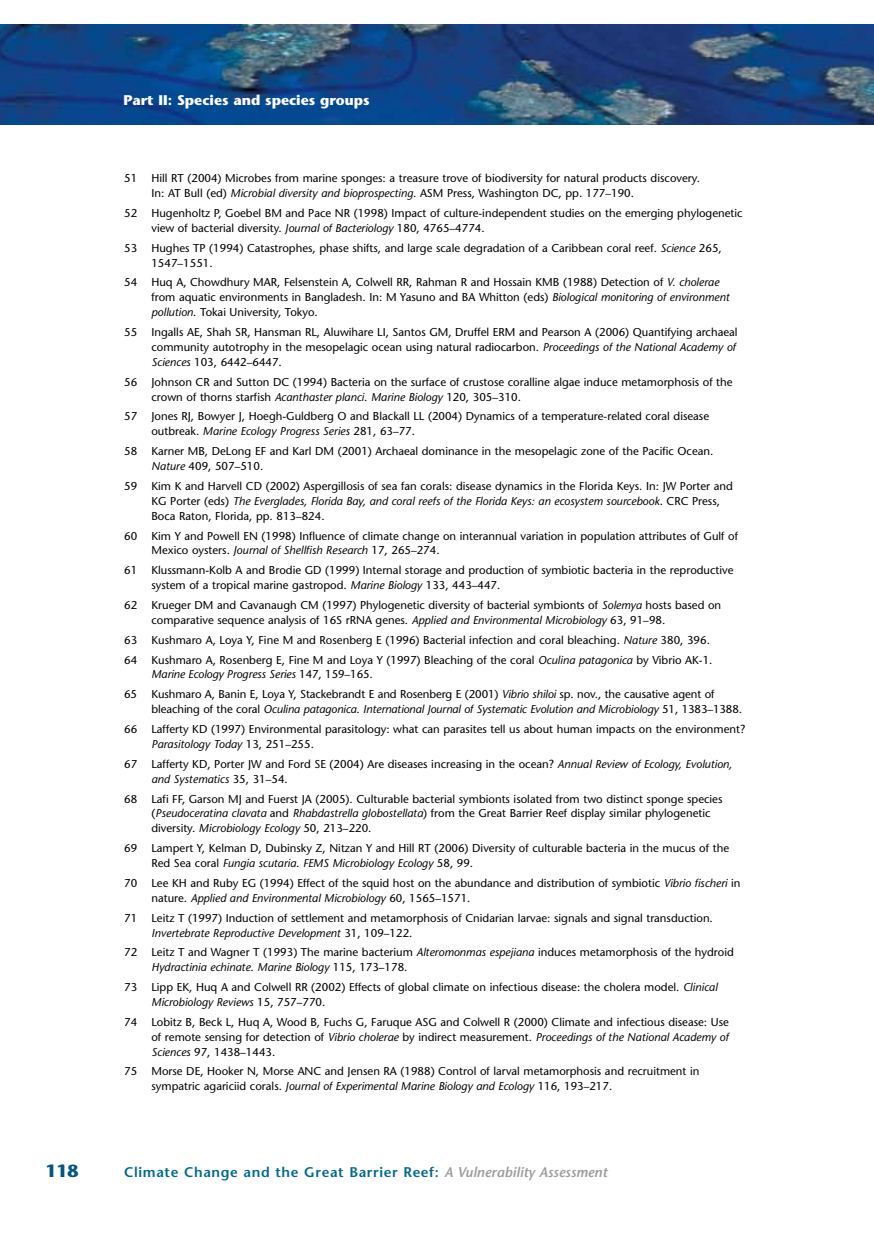
<style>
.page{position:relative;width:874px;height:1241px;background:#fff}
.page>*{position:absolute;margin:0;border:0;box-sizing:border-box;transform-origin:0 0}
.t1{font:700 17.5px "Stone Sans";color:#005782}
.t2{font:600 14px "Stone Sans";letter-spacing:.045em;color:#006a8d}
.t3{font:700 14px "Stone Sans";color:#fff}
.t4{font:11.38px/14.9px "Stone Sans";color:#000}
.s1{font-style:italic}
.s2{font-style:italic;color:#9c9d9f}
</style>
<div class="page">
<img style="left:0;top:25px;width:874px;height:99px">
<p class="t3" style="left:123px;top:92px;width:248px">Part II: Species and species groups</p>
<p class="t4" style="left:124px;top:171px;width:15px">51</p>
<p class="t4" style="left:151px;top:171px;width:550px">Hill RT (2004) Microbes from marine sponges: a treasure trove of biodiversity for natural products discovery.<br>In: AT Bull (ed) <span class="s1">Microbial diversity and bioprospecting</span>. ASM Press, Washington DC, pp. 177–190.</p>
<p class="t4" style="left:124px;top:205px;width:15px">52</p>
<p class="t4" style="left:151px;top:205px;width:592px">Hugenholtz P, Goebel BM and Pace NR (1998) Impact of culture-independent studies on the emerging phylogenetic view of bacterial diversity. <span class="s1">Journal of Bacteriology</span> 180, 4765–4774.</p>
<p class="t4" style="left:124px;top:240px;width:15px">53</p>
<p class="t4" style="left:151px;top:240px;width:571px">Hughes TP (1994) Catastrophes, phase shifts, and large scale degradation of a Caribbean coral reef. <span class="s1">Science</span> 265,<br>1547–1551.</p>
<p class="t4" style="left:124px;top:275px;width:15px">54</p>
<p class="t4" style="left:151px;top:275px;width:579px">Huq A, Chowdhury MAR, Felsenstein A, Colwell RR, Rahman R and Hossain KMB (1988) Detection of <span class="s1">V. cholerae </span>from aquatic environments in Bangladesh. In: M Yasuno and BA Whitton (eds) <span class="s1">Biological monitoring of environment pollution</span>. Tokai University, Tokyo.</p>
<p class="t4" style="left:124px;top:324px;width:15px">55</p>
<p class="t4" style="left:151px;top:324px;width:587px">Ingalls AE, Shah SR, Hansman RL, Aluwihare LI, Santos GM, Druffel ERM and Pearson A (2006) Quantifying archaeal community autotrophy in the mesopelagic ocean using natural radiocarbon. <span class="s1">Proceedings of the National Academy of<br>Sciences</span> 103, 6442–6447.</p>
<p class="t4" style="left:124px;top:374px;width:15px">56</p>
<p class="t4" style="left:151px;top:374px;width:582px">Johnson CR and Sutton DC (1994) Bacteria on the surface of crustose coralline algae induce metamorphosis of the crown of thorns starfish <span class="s1">Acanthaster planci</span>. <span class="s1">Marine Biology</span> 120, 305–310.</p>
<p class="t4" style="left:124px;top:409px;width:15px">57</p>
<p class="t4" style="left:151px;top:409px;width:559px">Jones RJ, Bowyer J, Hoegh-Guldberg O and Blackall LL (2004) Dynamics of a temperature-related coral disease outbreak. <span class="s1">Marine Ecology Progress Series</span> 281, 63–77.</p>
<p class="t4" style="left:124px;top:444px;width:15px">58</p>
<p class="t4" style="left:151px;top:444px;width:563px">Karner MB, DeLong EF and Karl DM (2001) Archaeal dominance in the mesopelagic zone of the Pacific Ocean.<br><span class="s1">Nature</span> 409, 507–510.</p>
<p class="t4" style="left:124px;top:478px;width:15px">59</p>
<p class="t4" style="left:151px;top:478px;width:582px">Kim K and Harvell CD (2002) Aspergillosis of sea fan corals: disease dynamics in the Florida Keys. In: JW Porter and<br>KG Porter (eds) <span class="s1">The Everglades, Florida Bay, and coral reefs of the Florida Keys: an ecosystem sourcebook</span>. CRC Press,<br>Boca Raton, Florida, pp. 813–824.</p>
<p class="t4" style="left:124px;top:528px;width:15px">60</p>
<p class="t4" style="left:151px;top:528px;width:588px">Kim Y and Powell EN (1998) Influence of climate change on interannual variation in population attributes of Gulf of<br>Mexico oysters. <span class="s1">Journal of Shellfish Research</span> 17, 265–274.</p>
<p class="t4" style="left:124px;top:563px;width:15px">61</p>
<p class="t4" style="left:151px;top:563px;width:583px">Klussmann-Kolb A and Brodie GD (1999) Internal storage and production of symbiotic bacteria in the reproductive system of a tropical marine gastropod. <span class="s1">Marine Biology</span> 133, 443–447.</p>
<p class="t4" style="left:124px;top:597px;width:15px">62</p>
<p class="t4" style="left:151px;top:597px;width:571px">Krueger DM and Cavanaugh CM (1997) Phylogenetic diversity of bacterial symbionts of <span class="s1">Solemya</span> hosts based on comparative sequence analysis of 16S rRNA genes. <span class="s1">Applied and Environmental Microbiology</span> 63, 91–98.</p>
<p class="t4" style="left:124px;top:632px;width:15px">63</p>
<p class="t4" style="left:151px;top:632px;width:559px">Kushmaro A, Loya Y, Fine M and Rosenberg E (1996) Bacterial infection and coral bleaching. <span class="s1">Nature</span> 380, 396.</p>
<p class="t4" style="left:124px;top:652px;width:15px">64</p>
<p class="t4" style="left:151px;top:652px;width:562px">Kushmaro A, Rosenberg E, Fine M and Loya Y (1997) Bleaching of the coral <span class="s1">Oculina patagonica</span> by Vibrio AK-1.<br><span class="s1">Marine Ecology Progress Series</span> 147, 159–165.</p>
<p class="t4" style="left:124px;top:686px;width:14px">65</p>
<p class="t4" style="left:151px;top:686px;width:592px">Kushmaro A, Banin E, Loya Y, Stackebrandt E and Rosenberg E (2001) <span class="s1">Vibrio shiloi</span> sp. nov., the causative agent of bleaching of the coral <span class="s1">Oculina patagonica</span>. <span class="s1">International Journal of Systematic Evolution and Microbiology</span> 51, 1383–1388.</p>
<p class="t4" style="left:124px;top:721px;width:15px">66</p>
<p class="t4" style="left:151px;top:721px;width:595px">Lafferty KD (1997) Environmental parasitology: what can parasites tell us about human impacts on the environment?<br><span class="s1">Parasitology Today</span> 13, 251–255.</p>
<p class="t4" style="left:124px;top:756px;width:15px">67</p>
<p class="t4" style="left:151px;top:756px;width:582px">Lafferty KD, Porter JW and Ford SE (2004) Are diseases increasing in the ocean? <span class="s1">Annual Review of Ecology, Evolution, and Systematics</span> 35, 31–54.</p>
<p class="t4" style="left:124px;top:791px;width:15px">68</p>
<p class="t4" style="left:151px;top:791px;width:572px">Lafi FF, Garson MJ and Fuerst JA (2005). Culturable bacterial symbionts isolated from two distinct sponge species (<span class="s1">Pseudoceratina clavata</span> and <span class="s1">Rhabdastrella globostellata</span>) from the Great Barrier Reef display similar phylogenetic diversity. <span class="s1">Microbiology Ecology</span> 50, 213–220.</p>
<p class="t4" style="left:124px;top:840px;width:15px">69</p>
<p class="t4" style="left:151px;top:840px;width:579px">Lampert Y, Kelman D, Dubinsky Z, Nitzan Y and Hill RT (2006) Diversity of culturable bacteria in the mucus of the<br>Red Sea coral <span class="s1">Fungia scutaria</span>. <span class="s1">FEMS Microbiology Ecology</span> 58, 99.</p>
<p class="t4" style="left:124px;top:875px;width:15px">70</p>
<p class="t4" style="left:151px;top:875px;width:590px">Lee KH and Ruby EG (1994) Effect of the squid host on the abundance and distribution of symbiotic <span class="s1">Vibrio fischeri</span> in nature. <span class="s1">Applied and Environmental Microbiology</span> 60, 1565–1571.</p>
<p class="t4" style="left:124px;top:910px;width:15px">71</p>
<p class="t4" style="left:151px;top:910px;width:562px">Leitz T (1997) Induction of settlement and metamorphosis of Cnidarian larvae: signals and signal transduction.<br><span class="s1">Invertebrate Reproductive Development</span> 31, 109–122.</p>
<p class="t4" style="left:124px;top:944px;width:15px">72</p>
<p class="t4" style="left:151px;top:944px;width:583px">Leitz T and Wagner T (1993) The marine bacterium <span class="s1">Alteromonmas espejiana</span> induces metamorphosis of the hydroid<br><span class="s1">Hydractinia echinate</span>. <span class="s1">Marine Biology</span> 115, 173–178.</p>
<p class="t4" style="left:124px;top:979px;width:15px">73</p>
<p class="t4" style="left:151px;top:979px;width:567px">Lipp EK, Huq A and Colwell RR (2002) Effects of global climate on infectious disease: the cholera model. <span class="s1">Clinical<br>Microbiology Reviews</span> 15, 757–770.</p>
<p class="t4" style="left:124px;top:1014px;width:15px">74</p>
<p class="t4" style="left:151px;top:1014px;width:578px;text-align:justify">Lobitz B, Beck L, Huq A, Wood B, Fuchs G, Faruque ASG and Colwell R (2000) Climate and infectious disease: Use of remote sensing for detection of <span class="s1">Vibrio cholerae</span> by indirect measurement. <span class="s1">Proceedings of the National Academy of Sciences</span> 97, 1438–1443.</p>
<p class="t4" style="left:124px;top:1063px;width:15px">75</p>
<p class="t4" style="left:151px;top:1063px;width:549px">Morse DE, Hooker N, Morse ANC and Jensen RA (1988) Control of larval metamorphosis and recruitment in sympatric agariciid corals. <span class="s1">Journal of Experimental Marine Biology and Ecology</span> 116, 193–217.</p>
<h1 class="t1" style="left:45px;top:1160px;width:35px">118</h1>
<p class="t2" style="left:124px;top:1163px;width:484px">Climate Change and the Great Barrier Reef: <span class="s2">A Vulnerability Assessment</span></p>
</div>
